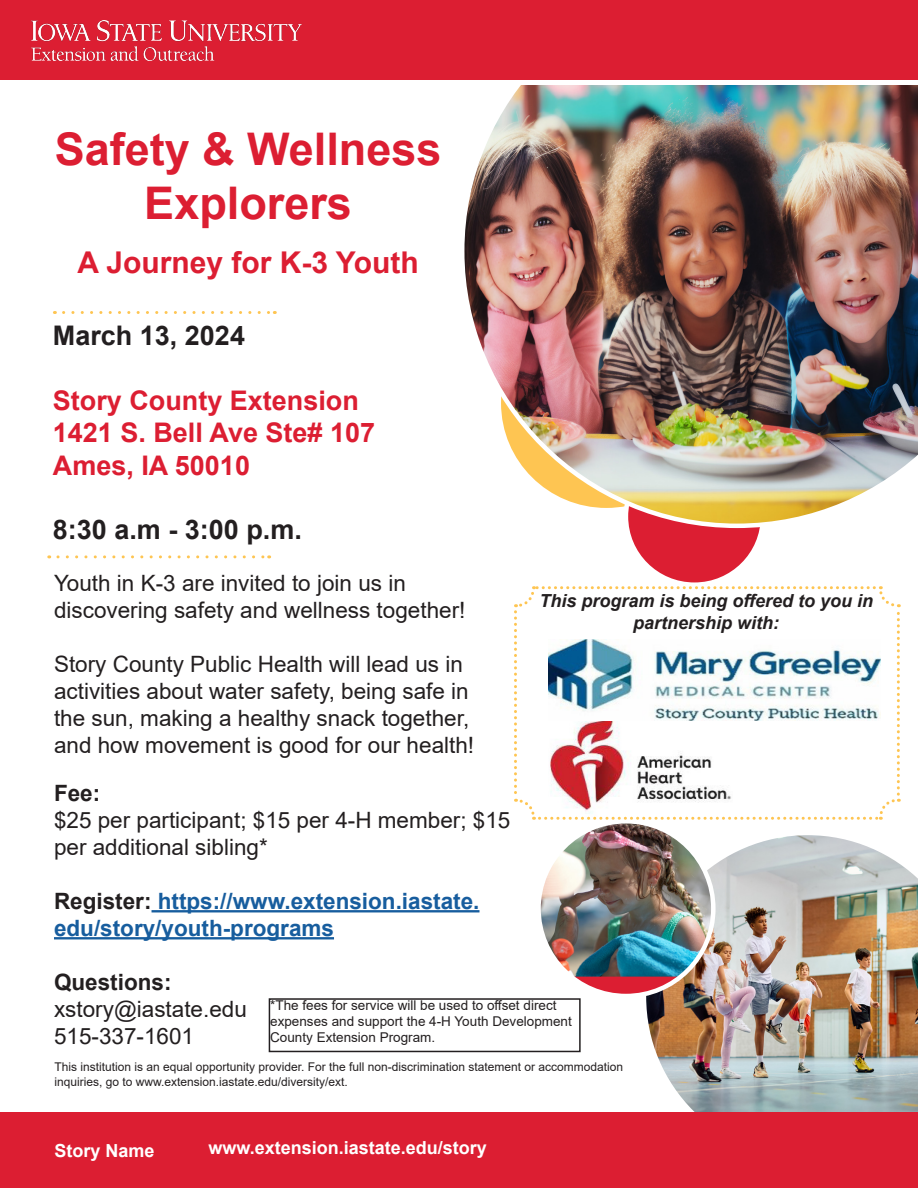
<style>
.page{position:relative;width:918px;height:1188px;background:#fff}
.page>*{position:absolute;margin:0;border:0;box-sizing:border-box;transform-origin:0 0}
.t1{font:700 45px/54px "Arial";color:#dc1e32;text-align:center}
.t2{font:700 30px "Arial";color:#dc1e32}
.t3{font:700 27px/32.4px "Arial";color:#dc1e32}
.t4{font:700 27px "Arial";color:#231f20}
.Body_Copy{font:22.5px/27px "Arial";color:#231f20}
.Body_Copy-2{font:700 22.5px/27px "Arial";color:#175d9e}
.Body_Copy-3{font:700 22.5px "Arial";color:#231f20}
.Body_Copy-4{font:italic 700 18px/21.6px "Arial";color:#231f20;text-align:center}
.t5{font:700 18px "Arial";color:#fff}
.t6{font:13.5px/16.2px "Arial";color:#231f20}
.t7{font:12px/14.4px "Arial";color:#231f20}
.s1{color:#231f20}
</style>
<div class="page">
<div style="left:626px;top:448px;width:137px;height:137px;background:#dc1e32;border-radius:50%"></div>
<img style="left:464px;top:85px;width:454px;height:443px">
<img style="left:646px;top:835px;width:272px;height:277px">
<svg style="left:539px;top:821px;width:174px;height:175px"></svg>
<img style="left:541px;top:824px;width:172px;height:153px">
<div style="left:536px;top:819px;width:180px;height:179px;border:4px solid #fff;border-radius:50%"></div>
<div style="left:0;top:1112px;width:918px;height:76px;background:#dc1e32"></div>
<div style="left:0;top:0;width:918px;height:81px;background:#dc1e32"></div>
<img style="left:31px;top:21px;width:270px;height:39px">
<div style="left:269px;top:998px;width:312px;height:54px;border:2px solid #231f20"></div>
<hr style="left:152px;top:910px;width:328px;height:2px;background:#175d9e">
<hr style="left:54px;top:937px;width:280px;height:2px;background:#175d9e">
<svg style="left:58px;top:555px;width:212px;height:3px"></svg>
<svg style="left:64px;top:311px;width:211px;height:3px"></svg>
<svg style="left:514px;top:586px;width:386px;height:234px"></svg>
<h1 class="t1" style="left:55px;top:122px;width:388px">Safety &amp; Wellness<br>Explorers</h1>
<h1 class="t2" style="left:78px;top:241px;width:343px">A Journey for K-3 Youth</h1>
<p class="t4" style="left:53px;top:316px;width:194px">March 13, 2024</p>
<p class="t3" style="left:53px;top:384px;width:308px">Story County Extension</p>
<p class="t3" style="left:53px;top:417px;width:324px">1421 S. Bell Ave Ste# 107<br>Ames, IA 50010</p>
<p class="t4" style="left:53px;top:511px;width:251px">8:30 a.m - 3:00 p.m.</p>
<h3 class="Body_Copy" style="left:54px;top:570px;width:413px">Youth in K-3 are invited to join us in discovering safety and wellness together!</h3>
<h3 class="Body_Copy" style="left:54px;top:651px;width:422px">Story County Public Health will lead us in activities about water safety, being safe in the sun, making a healthy snack together, and how movement is good for our health!</h3>
<h3 class="Body_Copy-4" style="left:539px;top:591px;width:335px">This program is being offered to you in partnership with:</h3>
<h3 class="Body_Copy-3" style="left:54px;top:777px;width:48px">Fee:</h3>
<h3 class="Body_Copy" style="left:54px;top:806px;width:458px">$25 per participant; $15 per 4-H member; $15 per additional sibling*</h3>
<h3 class="Body_Copy-2" style="left:54px;top:888px;width:427px"><span class="s1">Register:</span> https://www.extension.iastate. edu/story/youth-programs</h3>
<h3 class="Body_Copy-3" style="left:54px;top:966px;width:119px">Questions:</h3>
<h3 class="Body_Copy" style="left:54px;top:995px;width:194px">xstory@iastate.edu</h3>
<h3 class="Body_Copy" style="left:54px;top:1022px;width:142px">515-337-1601</h3>
<p class="t6" style="left:270px;top:997px;width:303px">*The fees for service will be used to offset direct expenses and support the 4-H Youth Development<br>County Extension Program.</p>
<p class="t7" style="left:54px;top:1060px;width:570px">This institution is an equal opportunity provider. For the full non-discrimination statement or accommodation inquiries, go to www.extension.iastate.edu/diversity/ext.</p>
<p class="t5" style="left:54px;top:1138px;width:102px">Story Name</p>
<p class="t5" style="left:208px;top:1135px;width:280px">www.extension.iastate.edu/story</p>
</div>
